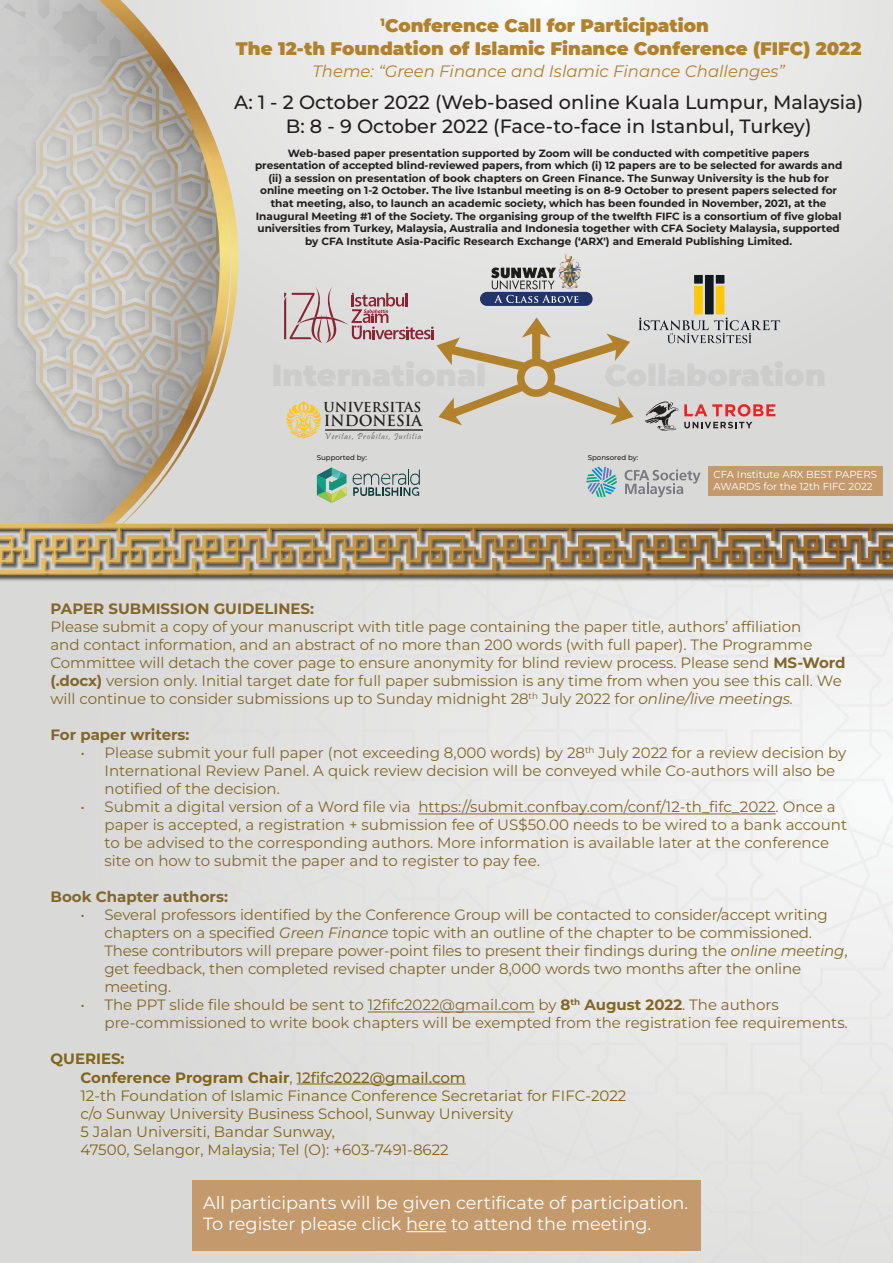
<style>
.page{position:relative;width:893px;height:1263px;background:#fff}
.page>*{position:absolute;margin:0;border:0;box-sizing:border-box;transform-origin:0 0}
.t1{font:500 19.2px/24px "Montserrat";color:#231f20;text-align:center}
.t2{font:900 18.15px/22.5px "Montserrat";color:#b1812c;text-align:center}
.t3{font:17.7px/21.1px "Montserrat";color:#fff}
.t4{font:italic 16.5px "Montserrat";color:#b1812c}
.t5{font:15px/18px "Montserrat";letter-spacing:-.005em;color:#826729}
.t6{font:15px/18px "Montserrat";color:#826518}
.t7{font:700 15px "Montserrat";color:#826729}
.t8{font:700 15px "Trajan Pro";color:#231f20}
.t9{font:700 13.35px "Trajan Pro";color:#231f20}
.t10{font:700 10.5px/12.6px "Montserrat";color:#231f20;text-align:center}
.t11{font:10.2px/12.1px "Montserrat";color:#fff}
.t12{font:9px "Pristina";letter-spacing:.1em;color:#6e6e72}
.t13{font:500 7.05px "Montserrat";color:#231f20}
.s1{font-weight:700}
.s2{font-style:italic}
.s3{font-weight:500}
</style>
<div class="page">
<div style="left:0;top:0;width:893px;height:1263px;background:linear-gradient(to right,#d7d7d6,#f0f0f0)"></div>
<svg style="left:239px;top:0;width:654px;height:523px"></svg>
<svg style="left:0;top:0;width:82px;height:523px"></svg>
<svg style="left:82px;top:0;width:19px;height:523px"></svg>
<svg style="left:101px;top:0;width:138px;height:523px"></svg>
<hr style="left:418px;top:813px;width:358px;height:1px;background:#826729">
<hr style="left:368px;top:1011px;width:167px;height:1px;background:#826729">
<hr style="left:297px;top:1083px;width:169px;height:1px;background:#826518">
<div style="left:192px;top:1180px;width:509px;height:71px;background:#c49a6c"></div>
<hr style="left:406px;top:1231px;width:40px;height:1px;background:#fff">
<div style="left:708px;top:466px;width:174px;height:30px;background:#c49a6c"></div>
<svg style="left:586px;top:467px;width:31px;height:30px"></svg>
<svg style="left:625px;top:469px;width:75px;height:28px"></svg>
<img style="left:0;top:523px;width:893px;height:59px">
<img style="left:0;top:575px;width:893px;height:5px">
<svg style="left:0;top:524px;width:893px;height:51px"></svg>
<div style="left:694px;top:286px;width:9px;height:28px;background:#ffc60a"></div>
<div style="left:694px;top:275px;width:9px;height:9px;background:#111921"></div>
<div style="left:716px;top:286px;width:8px;height:28px;background:#ffc60a"></div>
<div style="left:716px;top:275px;width:8px;height:9px;background:#111921"></div>
<div style="left:705px;top:275px;width:9px;height:39px;background:#111921"></div>
<svg style="left:638px;top:318px;width:142px;height:25px"></svg>
<img style="left:558px;top:254px;width:10px;height:13px">
<svg style="left:645px;top:401px;width:33px;height:30px"></svg>
<svg style="left:684px;top:422px;width:68px;height:6px"></svg>
<svg style="left:684px;top:404px;width:91px;height:12px"></svg>
<svg style="left:549px;top:384px;width:85px;height:41px"></svg>
<svg style="left:438px;top:383px;width:84px;height:42px"></svg>
<div style="left:517px;top:359px;width:38px;height:38px;border:8px solid #b1812c;border-radius:50%"></div>
<svg style="left:284px;top:267px;width:346px;height:104px"></svg>
<svg style="left:286px;top:401px;width:35px;height:37px"></svg>
<hr style="left:326px;top:429px;width:97px;height:2px;background:#6e6e72">
<svg style="left:353px;top:470px;width:67px;height:26px"></svg>
<svg style="left:317px;top:467px;width:29px;height:35px"></svg>
<p class="t2" style="left:236px;top:14px;width:627px"><sup>1</sup>Conference Call for Participation<br>The 12-th Foundation of Islamic Finance Conference (FIFC) 2022</p>
<p class="t4" style="left:312px;top:60px;width:474px">Theme: “Green Finance and Islamic Finance Challenges”</p>
<p class="t1" style="left:234px;top:90px;width:630px">A: 1 - 2 October 2022 (Web-based online Kuala Lumpur, Malaysia)<br>B: 8 - 9 October 2022 (Face-to-face in Istanbul, Turkey)</p>
<p class="t10" style="left:255px;top:146px;width:589px">Web-based paper presentation supported by Zoom will be conducted with competitive papers presentation of accepted blind-reviewed papers, from which (i) 12 papers are to be selected for awards and (ii) a session on presentation of book chapters on Green Finance. The Sunway University is the hub for online meeting on 1-2 October. The live Istanbul meeting is on 8-9 October to present papers selected for that meeting, also, to launch an academic society, which has been founded in November, 2021, at the Inaugural Meeting #1 of the Society. The organising group of the twelfth FIFC is a consortium of five global universities from Turkey, Malaysia, Australia and Indonesia together with CFA Society Malaysia, supported by CFA Institute Asia-Pacific Research Exchange (‘ARX') and Emerald Publishing Limited.</p>
<p class="t9" style="left:323px;top:398px;width:99px">UNIVERSITAS</p>
<p class="t8" style="left:324px;top:411px;width:100px">INDONESIA</p>
<p class="t12" style="left:325px;top:431px;width:98px">Veritas, Probitas, Justitia</p>
<p class="t13" style="left:317px;top:452px;width:52px">Supported by:</p>
<p class="t13" style="left:588px;top:452px;width:52px">Sponsored by:</p>
<p class="t11" style="left:714px;top:468px;width:165px">CFA Institute ARX BEST PAPERS<br>AWARDS for the 12th FIFC 2022</p>
<p class="t7" style="left:51px;top:599px;width:265px">PAPER SUBMISSION GUIDELINES:</p>
<p class="t5" style="left:51px;top:618px;width:796px">Please submit a copy of your manuscript with title page containing the paper title, authors’ affiliation<br>and contact information, and an abstract of no more than 200 words (with full paper). The Programme Committee will detach the cover page to ensure anonymity for blind review process. Please send <span class="s1">MS-Word (.docx)</span> version only. Initial target date for full paper submission is any time from when you see this call. We will continue to consider submissions up to Sunday midnight 28<sup>th</sup> July 2022 for <span class="s2">online/live meetings.</span></p>
<p class="t7" style="left:51px;top:725px;width:140px">For paper writers:</p>
<p class="t5" style="left:105px;top:744px;width:743px;text-indent:-24px">• Please submit your full paper (not exceeding 8,000 words) by 28<sup>th</sup> July 2022 for a review decision by<br>International Review Panel. A quick review decision will be conveyed while Co-authors will also be notified of the decision.</p>
<p class="t5" style="left:105px;top:798px;width:744px;text-indent:-24px">• Submit a digital version of a Word file via https://submit.confbay.com/conf/12-th_fifc_2022. Once a paper is accepted, a registration + submission fee of US$50.00 needs to be wired to a bank account to be advised to the corresponding authors. More information is available later at the conference site on how to submit the paper and to register to pay fee.</p>
<p class="t7" style="left:51px;top:887px;width:179px">Book Chapter authors:</p>
<p class="t5" style="left:105px;top:906px;width:744px;text-indent:-24px">• Several professors identified by the Conference Group will be contacted to consider/accept writing chapters on a specified <span class="s2">Green Finance</span> topic with an outline of the chapter to be commissioned.<br>These contributors will prepare power-point files to present their findings during the <span class="s2">online meeting</span>, get feedback, then completed revised chapter under 8,000 words two months after the online meeting.</p>
<p class="t5" style="left:105px;top:996px;width:745px;text-indent:-24px">• The PPT slide file should be sent to 12fifc2022@gmail.com by <span class="s1">8</span><sup>th</sup> <span class="s1">August 2022</span>. The authors pre-commissioned to write book chapters will be exempted from the registration fee requirements.</p>
<p class="t6" style="left:81px;top:1050px;width:547px;text-indent:-30px"><span class="s1">QUERIES:<br>Conference Program Chair</span>, <span class="s3">12fifc2022@gmail.com<br></span>12-th Foundation of Islamic Finance Conference Secretariat for FIFC-2022 c/o Sunway University Business School, Sunway University<br>5 Jalan Universiti, Bandar Sunway,<br>47500, Selangor, Malaysia; Tel (O): +603-7491-8622</p>
<p class="t3" style="left:203px;top:1191px;width:487px">All participants will be given certificate of participation.<br>To register please click here to attend the meeting.</p>
</div>
